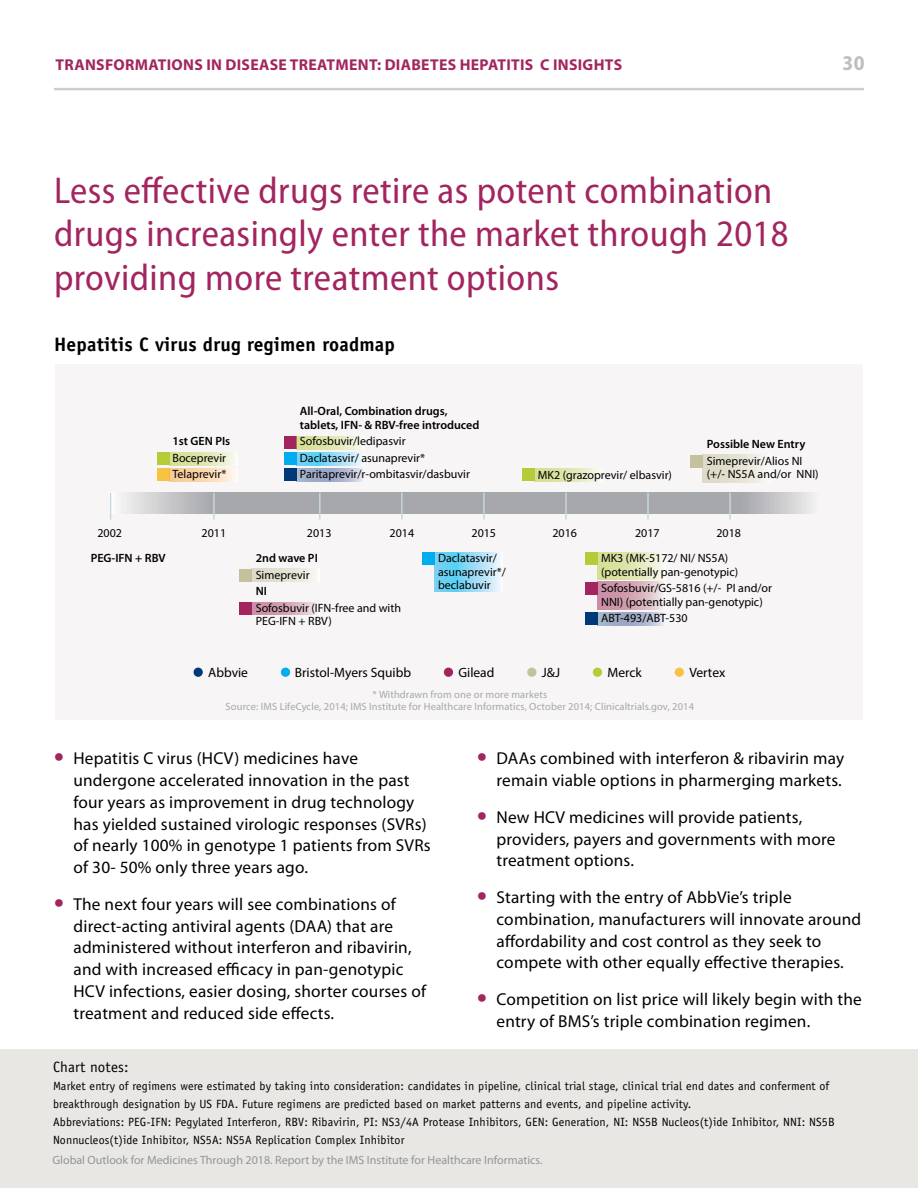
<style>
.page{position:relative;width:918px;height:1188px;background:#fff}
.page>*{position:absolute;margin:0;border:0;box-sizing:border-box;transform-origin:0 0}
.t1{font:semi-condensed 37.5px/43.5px "Myriad Pro";letter-spacing:.01em;color:#a2255f}
.t2{font:700 semi-condensed 21px "Myriad Pro";color:#bdbec1}
.t3{font:700 19.5px "Officina Sans Std";letter-spacing:.01em;color:#000}
.t4{font:17.25px/21.8px "Myriad Pro";letter-spacing:.01em;color:#000}
.t5{font:700 15.75px "Myriad Pro";letter-spacing:.02em;color:#a2255f}
.t6{font:15px "Officina Sans Std";letter-spacing:.01em;color:#000}
.t7{font:13.5px "Myriad Pro";color:#000}
.t8{font:12px/18px "Officina Sans Std";letter-spacing:.01em;color:#000}
.t9{font:12px/13.5px "Myriad Pro";color:#000}
.t10{font:600 12px/13.5px "Myriad Pro";color:#000}
.t11{font:12px "Myriad Pro";color:#939598}
.t12{font:10.5px/12px "Myriad Pro";letter-spacing:.01em;color:#a5a8ac;text-align:center}
.s1{font-weight:900;font-size:27px;color:#a2255f}
</style>
<div class="page">
<hr style="left:54px;top:88px;width:810px;height:2px;background:#000">
<div style="left:0;top:1050px;width:918px;height:138px;background:#e8e7e4"></div>
<div style="left:55px;top:365px;width:808px;height:355px;background:#f7f5f5"></div>
<div style="left:157px;top:452px;width:12px;height:13px;background:#b5cb38"></div>
<div style="left:157px;top:469px;width:12px;height:12px;background:#f8c342"></div>
<div style="left:284px;top:452px;width:13px;height:13px;background:#00aeef"></div>
<div style="left:690px;top:455px;width:13px;height:13px;background:#c5c19d"></div>
<div style="left:284px;top:436px;width:13px;height:13px;background:#a2255f"></div>
<div style="left:284px;top:469px;width:13px;height:12px;background:#003976"></div>
<div style="left:585px;top:582px;width:12px;height:13px;background:#a2255f"></div>
<div style="left:585px;top:552px;width:12px;height:13px;background:#b5cb38"></div>
<div style="left:585px;top:612px;width:12px;height:13px;background:#003976"></div>
<div style="left:239px;top:602px;width:13px;height:13px;background:#a2255f"></div>
<div style="left:239px;top:569px;width:13px;height:13px;background:#c5c19d"></div>
<svg style="left:252px;top:569px;width:58px;height:13px"></svg>
<div style="left:703px;top:455px;width:67px;height:28px;background:linear-gradient(to right,#d9d5c0,#f5f3ee)"></div>
<svg style="left:169px;top:452px;width:64px;height:13px"></svg>
<svg style="left:297px;top:452px;width:64px;height:13px"></svg>
<svg style="left:297px;top:469px;width:66px;height:12px"></svg>
<svg style="left:297px;top:436px;width:63px;height:13px"></svg>
<svg style="left:534px;top:469px;width:64px;height:12px"></svg>
<svg style="left:169px;top:469px;width:64px;height:12px"></svg>
<svg style="left:597px;top:552px;width:64px;height:28px;background:#e0e6b2"></svg>
<svg style="left:597px;top:582px;width:65px;height:28px;background:#d5a9b8"></svg>
<svg style="left:597px;top:612px;width:66px;height:13px"></svg>
<svg style="left:435px;top:552px;width:64px;height:39px;background:#91dbf5"></svg>
<svg style="left:252px;top:602px;width:64px;height:13px"></svg>
<div style="left:422px;top:552px;width:13px;height:13px;background:#00aeef"></div>
<div style="left:522px;top:469px;width:12px;height:12px;background:#b5cb38"></div>
<div style="left:281px;top:668px;width:9px;height:9px;background:#00aeef;border-radius:50%"></div>
<div style="left:194px;top:668px;width:9px;height:9px;background:#003976;border-radius:50%"></div>
<div style="left:444px;top:668px;width:9px;height:9px;background:#a2255f;border-radius:50%"></div>
<div style="left:527px;top:668px;width:9px;height:9px;background:#c5c19d;border-radius:50%"></div>
<div style="left:593px;top:668px;width:9px;height:9px;background:#b5cb38;border-radius:50%"></div>
<div style="left:675px;top:668px;width:9px;height:9px;background:#f8c342;border-radius:50%"></div>
<svg style="left:127px;top:493px;width:685px;height:21px;background:#aeafb3"></svg>
<svg style="left:110px;top:493px;width:1px;height:27px"></svg>
<hr style="left:213px;top:493px;width:2px;height:27px;background:#c6d7de">
<hr style="left:319px;top:493px;width:2px;height:27px;background:#c6d7de">
<hr style="left:401px;top:493px;width:2px;height:27px;background:#c6d7de">
<hr style="left:483px;top:493px;width:2px;height:27px;background:#c6d7de">
<hr style="left:565px;top:493px;width:2px;height:27px;background:#c6d7de">
<hr style="left:647px;top:493px;width:2px;height:27px;background:#c6d7de">
<hr style="left:729px;top:493px;width:2px;height:27px;background:#c6d7de">
<p class="t5" style="left:56px;top:54px;width:375px">TRANSFORMATIONS IN DISEASE TREATMENT: DIABETES</p>
<p class="t5" style="left:460px;top:54px;width:119px">HEPATITIS C INSIGHTS</p>
<p class="t2" style="left:842px;top:49px;width:24px">30</p>
<h1 class="t1" style="left:54px;top:168px;width:736px">Less effective drugs retire as potent combination drugs increasingly enter the market through 2018 providing more treatment options</h1>
<p class="t3" style="left:54px;top:332px;width:342px">Hepatitis C virus drug regimen roadmap</p>
<p class="t10" style="left:172px;top:434px;width:59px">1st GEN PIs</p>
<p class="t9" style="left:172px;top:449px;width:55px;line-height:16.5px">Boceprevir<br>Telaprevir*</p>
<p class="t10" style="left:300px;top:404px;width:181px">All-Oral, Combination drugs, tablets, IFN- &amp; RBV-free introduced</p>
<p class="t9" style="left:300px;top:433px;width:172px;line-height:16.5px">Sofosbuvir/ledipasvir<br>Daclatasvir/ asunaprevir*<br>Paritaprevir/r-ombitasvir/dasbuvir</p>
<p class="t9" style="left:538px;top:468px;width:136px">MK2 (grazoprevir/ elbasvir)</p>
<p class="t10" style="left:707px;top:437px;width:100px">Possible New Entry</p>
<p class="t9" style="left:707px;top:454px;width:113px">Simeprevir/Alios NI (+/- NS5A and/or NNI)</p>
<p class="t9" style="left:97px;top:526px;width:26px">2002</p>
<p class="t9" style="left:202px;top:526px;width:26px">2011</p>
<p class="t9" style="left:307px;top:526px;width:26px">2013</p>
<p class="t9" style="left:390px;top:526px;width:26px">2014</p>
<p class="t9" style="left:472px;top:526px;width:26px">2015</p>
<p class="t9" style="left:552px;top:526px;width:26px">2016</p>
<p class="t9" style="left:635px;top:526px;width:26px">2017</p>
<p class="t9" style="left:716px;top:526px;width:26px">2018</p>
<p class="t10" style="left:91px;top:551px;width:77px">PEG-IFN + RBV</p>
<p class="t10" style="left:256px;top:551px;width:64px">2nd wave PI</p>
<p class="t9" style="left:256px;top:568px;width:55px">Simeprevir</p>
<p class="t10" style="left:256px;top:584px;width:13px">NI</p>
<p class="t9" style="left:256px;top:601px;width:147px">Sofosbuvir (IFN-free and with<br>PEG-IFN + RBV)</p>
<p class="t9" style="left:438px;top:551px;width:69px">Daclatasvir/ asunaprevir*/ beclabuvir</p>
<p class="t9" style="left:601px;top:551px;width:139px">MK3 (MK-5172/ NI/ NS5A) (potentially pan-genotypic)</p>
<p class="t9" style="left:601px;top:581px;width:173px">Sofosbuvir/GS-5816 (+/- PI and/or<br>NNI) (potentially pan-genotypic)</p>
<p class="t9" style="left:601px;top:611px;width:88px">ABT-493/ABT-530</p>
<p class="t7" style="left:208px;top:664px;width:41px">Abbvie</p>
<p class="t7" style="left:295px;top:664px;width:118px">Bristol-Myers Squibb</p>
<p class="t7" style="left:458px;top:664px;width:37px">Gilead</p>
<p class="t7" style="left:542px;top:664px;width:20px">J&amp;J</p>
<p class="t7" style="left:607px;top:664px;width:36px">Merck</p>
<p class="t7" style="left:689px;top:664px;width:37px">Vertex</p>
<p class="t12" style="left:226px;top:689px;width:470px">* Withdrawn from one or more markets<br>Source: IMS LifeCycle, 2014; IMS Institute for Healthcare Informatics, October 2014; Clinicaltrials.gov, 2014</p>
<p class="t4" style="left:74px;top:747px;width:359px;text-indent:-20px"><span class="s1">•</span> Hepatitis C virus (HCV) medicines have undergone accelerated innovation in the past four years as improvement in drug technology has yielded sustained virologic responses (SVRs) of nearly 100% in genotype 1 patients from SVRs of 30- 50% only three years ago.</p>
<p class="t4" style="left:74px;top:893px;width:354px;text-indent:-20px"><span class="s1">•</span> The next four years will see combinations of direct-acting antiviral agents (DAA) that are administered without interferon and ribavirin, and with increased efficacy in pan-genotypic HCV infections, easier dosing, shorter courses of treatment and reduced side effects.</p>
<p class="t4" style="left:477px;top:747px;width:369px;text-align:right"><span class="s1">•</span> DAAs combined with interferon &amp; ribavirin may remain viable options in pharmerging markets.</p>
<p class="t4" style="left:496px;top:806px;width:340px;text-indent:-20px"><span class="s1">•</span> New HCV medicines will provide patients, providers, payers and governments with more treatment options.</p>
<p class="t4" style="left:496px;top:886px;width:366px;text-indent:-20px"><span class="s1">•</span> Starting with the entry of AbbVie’s triple combination, manufacturers will innovate around affordability and cost control as they seek to compete with other equally effective therapies.</p>
<p class="t4" style="left:496px;top:988px;width:367px;text-indent:-20px"><span class="s1">•</span> Competition on list price will likely begin with the entry of BMS’s triple combination regimen.</p>
<p class="t6" style="left:53px;top:1058px;width:77px">Chart notes:</p>
<p class="t8" style="left:53px;top:1077px;width:783px">Market entry of regimens were estimated by taking into consideration: candidates in pipeline, clinical trial stage, clinical trial end dates and conferment of breakthrough designation by US FDA. Future regimens are predicted based on market patterns and events, and pipeline activity.<br>Abbreviations: PEG-IFN: Pegylated Interferon, RBV: Ribavirin, PI: NS3/4A Protease Inhibitors, GEN: Generation, NI: NS5B Nucleos(t)ide Inhibitor, NNI: NS5B Nonnucleos(t)ide Inhibitor, NS5A: NS5A Replication Complex Inhibitor</p>
<p class="t11" style="left:52px;top:1153px;width:492px">Global Outlook for Medicines Through 2018. Report by the IMS Institute for Healthcare Informatics.</p>
</div>
